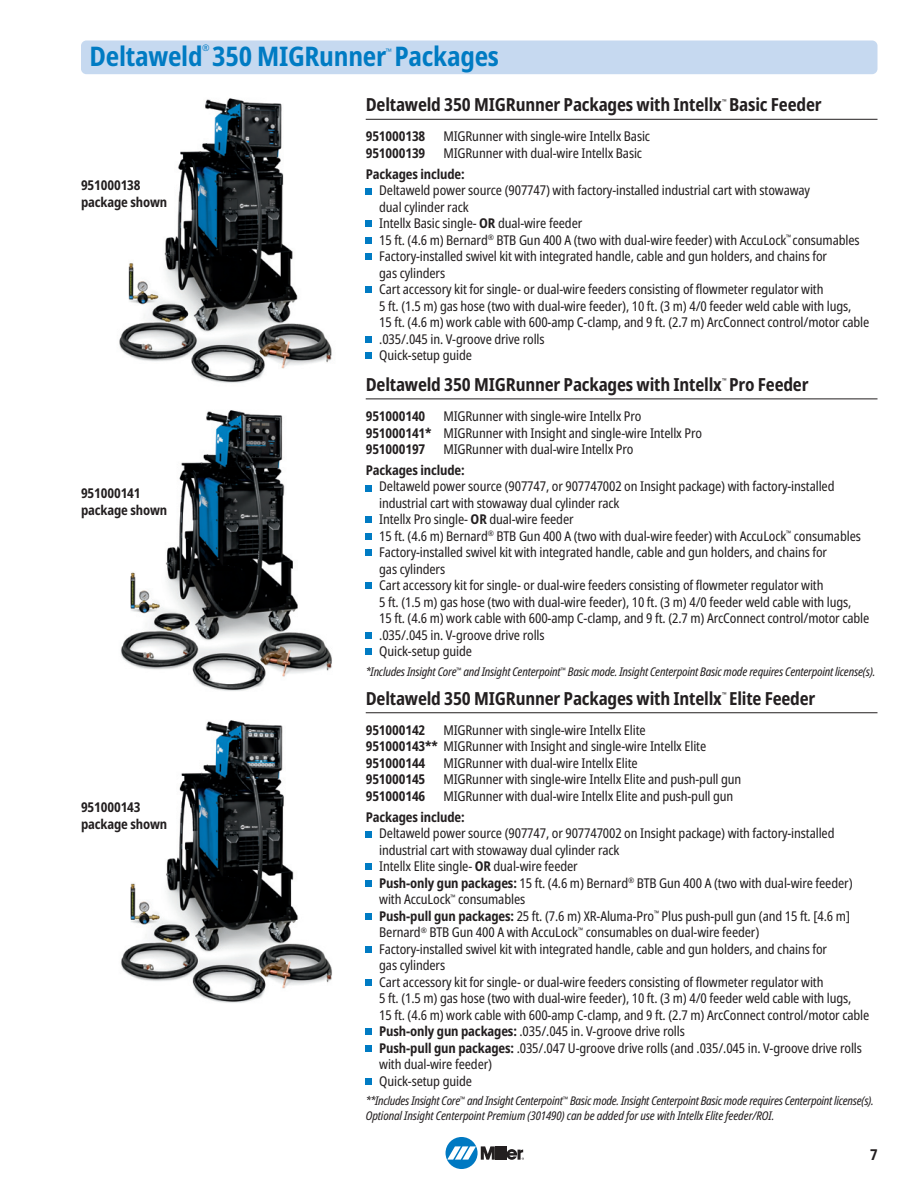
<style>
.page{position:relative;width:918px;height:1188px;background:#fff}
.page>*{position:absolute;margin:0;border:0;box-sizing:border-box;transform-origin:0 0}
.t1{font:700 27px "Noto Sans Condensed";letter-spacing:-.01em;color:#007bc3}
.t2{font:700 18px "Noto Sans Condensed";letter-spacing:-.01em;color:#231f20}
.t3{font:700 15px "Noto Sans Condensed";color:#231f20}
.t4{font:13.5px/16.5px "Noto Sans Condensed";letter-spacing:-.01em;color:#231f20}
.t5{font:700 13.5px/16.5px "Noto Sans Condensed";letter-spacing:-.01em;color:#231f20}
.t6{font:italic 12px/15px "Noto Sans Condensed";letter-spacing:-.02em;color:#231f20}
.t7{font:9px "Noto Sans Condensed";color:#007bc3}
.t8{font:6.75px "Noto Sans Condensed";color:#231f20}
.s1{font-weight:700}
</style>
<div class="page">
<img style="left:119px;top:98px;width:263px;height:285px">
<div style="left:446px;top:1137px;width:32px;height:32px;background:#0079c2;border-radius:50%"></div>
<hr style="left:499px;top:1146px;width:3px;height:14px;background:#231f20">
<hr style="left:503px;top:1146px;width:3px;height:14px;background:#231f20">
<svg style="left:447px;top:1146px;width:52px;height:14px"></svg>
<svg style="left:506px;top:1149px;width:18px;height:11px"></svg>
<div style="left:81px;top:40px;width:797px;height:34px;background:#c6d9f0;border-radius:5px"></div>
<hr style="left:366px;top:119px;width:512px;height:1px;background:#231f20">
<div style="left:366px;top:220px;width:6px;height:7px;background:#007bc3"></div>
<svg style="left:366px;top:189px;width:6px;height:6px"></svg>
<svg style="left:366px;top:336px;width:6px;height:6px"></svg>
<div style="left:366px;top:286px;width:6px;height:7px;background:#007bc3"></div>
<div style="left:366px;top:352px;width:6px;height:7px;background:#007bc3"></div>
<svg style="left:366px;top:237px;width:6px;height:6px"></svg>
<div style="left:366px;top:253px;width:6px;height:7px;background:#007bc3"></div>
<img style="left:120px;top:398px;width:262px;height:293px">
<hr style="left:366px;top:399px;width:512px;height:1px;background:#231f20">
<div style="left:366px;top:516px;width:6px;height:7px;background:#007bc3"></div>
<svg style="left:366px;top:485px;width:6px;height:6px"></svg>
<svg style="left:366px;top:632px;width:6px;height:6px"></svg>
<div style="left:366px;top:582px;width:6px;height:7px;background:#007bc3"></div>
<svg style="left:366px;top:533px;width:6px;height:6px"></svg>
<div style="left:366px;top:648px;width:6px;height:7px;background:#007bc3"></div>
<div style="left:366px;top:549px;width:6px;height:7px;background:#007bc3"></div>
<img style="left:121px;top:713px;width:261px;height:290px">
<hr style="left:366px;top:712px;width:512px;height:1px;background:#231f20">
<div style="left:366px;top:863px;width:6px;height:7px;background:#007bc3"></div>
<svg style="left:366px;top:832px;width:6px;height:6px"></svg>
<svg style="left:366px;top:979px;width:6px;height:6px"></svg>
<svg style="left:366px;top:913px;width:6px;height:6px"></svg>
<svg style="left:366px;top:1078px;width:6px;height:6px"></svg>
<svg style="left:366px;top:880px;width:6px;height:6px"></svg>
<svg style="left:366px;top:1045px;width:6px;height:6px"></svg>
<div style="left:366px;top:1028px;width:6px;height:7px;background:#007bc3"></div>
<svg style="left:366px;top:946px;width:6px;height:6px"></svg>
<p class="t7" style="left:202px;top:41px;width:9px">®</p>
<p class="t7" style="left:386px;top:46px;width:8px">™</p>
<p class="t1" style="left:90px;top:37px;width:411px">Deltaweld 350 MIGRunner Packages</p>
<p class="t5" style="left:81px;top:177px;width:88px">951000138 package shown</p>
<p class="t5" style="left:81px;top:485px;width:88px">951000141 package shown</p>
<p class="t5" style="left:81px;top:799px;width:88px">951000143 package shown</p>
<p class="t2" style="left:366px;top:92px;width:457px">Deltaweld 350 MIGRunner Packages with Intellx Basic Feeder</p>
<p class="t8" style="left:722px;top:97px;width:6px">™</p>
<p class="t5" style="left:366px;top:128px;width:61px">951000138</p>
<p class="t4" style="left:443px;top:128px;width:208px">MIGRunner with single-wire Intellx Basic</p>
<p class="t5" style="left:366px;top:144px;width:61px">951000139</p>
<p class="t4" style="left:443px;top:144px;width:200px">MIGRunner with dual-wire Intellx Basic</p>
<p class="t5" style="left:366px;top:165px;width:101px">Packages include:</p>
<p class="t4" style="left:379px;top:182px;width:432px">Deltaweld power source (907747) with factory-installed industrial cart with stowaway dual cylinder rack</p>
<p class="t4" style="left:379px;top:215px;width:205px">Intellx Basic single- <span class="s1">OR</span> dual-wire feeder</p>
<p class="t4" style="left:379px;top:231px;width:482px">15 ft. (4.6 m) Bernard<sup>®</sup> BTB Gun 400 A (two with dual-wire feeder) with AccuLock<sup>™</sup> consumables</p>
<p class="t4" style="left:379px;top:248px;width:449px">Factory-installed swivel kit with integrated handle, cable and gun holders, and chains for gas cylinders</p>
<p class="t4" style="left:379px;top:281px;width:492px">Cart accessory kit for single- or dual-wire feeders consisting of flowmeter regulator with<br>5 ft. (1.5 m) gas hose (two with dual-wire feeder), 10 ft. (3 m) 4/0 feeder weld cable with lugs,<br>15 ft. (4.6 m) work cable with 600-amp C-clamp, and 9 ft. (2.7 m) ArcConnect control/motor cable</p>
<p class="t4" style="left:379px;top:330px;width:167px">.035/.045 in. V-groove drive rolls</p>
<p class="t4" style="left:379px;top:347px;width:94px">Quick-setup guide</p>
<p class="t2" style="left:366px;top:371px;width:444px">Deltaweld 350 MIGRunner Packages with Intellx Pro Feeder</p>
<p class="t8" style="left:722px;top:376px;width:6px">™</p>
<p class="t4" style="left:366px;top:408px;width:338px;text-indent:78px">MIGRunner with single-wire Intellx Pro<br><span class="s1">951000141*</span> MIGRunner with Insight and single-wire Intellx Pro<br><span class="s1">951000197</span></p>
<p class="t5" style="left:366px;top:408px;width:61px">951000140</p>
<p class="t4" style="left:443px;top:441px;width:192px">MIGRunner with dual-wire Intellx Pro</p>
<p class="t5" style="left:366px;top:461px;width:101px">Packages include:</p>
<p class="t4" style="left:379px;top:478px;width:457px">Deltaweld power source (907747, or 907747002 on Insight package) with factory-installed industrial cart with stowaway dual cylinder rack</p>
<p class="t4" style="left:379px;top:511px;width:196px">Intellx Pro single- <span class="s1">OR</span> dual-wire feeder</p>
<p class="t4" style="left:379px;top:527px;width:483px">15 ft. (4.6 m) Bernard<sup>®</sup> BTB Gun 400 A (two with dual-wire feeder) with AccuLock<sup>™</sup> consumables</p>
<p class="t4" style="left:379px;top:544px;width:449px">Factory-installed swivel kit with integrated handle, cable and gun holders, and chains for gas cylinders</p>
<p class="t4" style="left:379px;top:577px;width:492px">Cart accessory kit for single- or dual-wire feeders consisting of flowmeter regulator with<br>5 ft. (1.5 m) gas hose (two with dual-wire feeder), 10 ft. (3 m) 4/0 feeder weld cable with lugs,<br>15 ft. (4.6 m) work cable with 600-amp C-clamp, and 9 ft. (2.7 m) ArcConnect control/motor cable</p>
<p class="t4" style="left:379px;top:626px;width:167px">.035/.045 in. V-groove drive rolls</p>
<p class="t4" style="left:379px;top:643px;width:94px">Quick-setup guide</p>
<p class="t6" style="left:366px;top:663px;width:511px">*Includes Insight Core<sup>™</sup> and Insight Centerpoint<sup>™</sup> Basic mode. Insight Centerpoint Basic mode requires Centerpoint license(s).</p>
<p class="t2" style="left:366px;top:685px;width:451px">Deltaweld 350 MIGRunner Packages with Intellx Elite Feeder</p>
<p class="t8" style="left:722px;top:690px;width:6px">™</p>
<p class="t4" style="left:366px;top:721px;width:342px;text-indent:78px">MIGRunner with single-wire Intellx Elite<br><span class="s1">951000143**</span> MIGRunner with Insight and single-wire Intellx Elite<br><span class="s1">951000144</span></p>
<p class="t5" style="left:366px;top:721px;width:61px">951000142</p>
<p class="t4" style="left:443px;top:754px;width:196px">MIGRunner with dual-wire Intellx Elite</p>
<p class="t5" style="left:366px;top:771px;width:61px">951000145</p>
<p class="t4" style="left:443px;top:771px;width:300px">MIGRunner with single-wire Intellx Elite and push-pull gun</p>
<p class="t5" style="left:366px;top:787px;width:61px">951000146</p>
<p class="t4" style="left:443px;top:787px;width:292px">MIGRunner with dual-wire Intellx Elite and push-pull gun</p>
<p class="t5" style="left:366px;top:808px;width:101px">Packages include:</p>
<p class="t4" style="left:379px;top:825px;width:457px">Deltaweld power source (907747, or 907747002 on Insight package) with factory-installed industrial cart with stowaway dual cylinder rack</p>
<p class="t4" style="left:379px;top:858px;width:200px">Intellx Elite single- <span class="s1">OR</span> dual-wire feeder</p>
<p class="t4" style="left:379px;top:874px;width:475px"><span class="s1">Push-only gun packages:</span> 15 ft. (4.6 m) Bernard<sup>®</sup> BTB Gun 400 A (two with dual-wire feeder) with AccuLock<sup>™</sup> consumables</p>
<p class="t4" style="left:379px;top:907px;width:472px"><span class="s1">Push-pull gun packages:</span> 25 ft. (7.6 m) XR-Aluma-Pro<sup>™</sup> Plus push-pull gun (and 15 ft. [4.6 m]<br>Bernard<sup>®</sup> BTB Gun 400 A with AccuLock<sup>™</sup> consumables on dual-wire feeder)</p>
<p class="t4" style="left:379px;top:940px;width:449px">Factory-installed swivel kit with integrated handle, cable and gun holders, and chains for gas cylinders</p>
<p class="t4" style="left:379px;top:973px;width:492px">Cart accessory kit for single- or dual-wire feeders consisting of flowmeter regulator with<br>5 ft. (1.5 m) gas hose (two with dual-wire feeder), 10 ft. (3 m) 4/0 feeder weld cable with lugs,<br>15 ft. (4.6 m) work cable with 600-amp C-clamp, and 9 ft. (2.7 m) ArcConnect control/motor cable</p>
<p class="t4" style="left:379px;top:1023px;width:307px"><span class="s1">Push-only gun packages:</span> .035/.045 in. V-groove drive rolls</p>
<p class="t4" style="left:379px;top:1039px;width:484px"><span class="s1">Push-pull gun packages:</span> .035/.047 U-groove drive rolls (and .035/.045 in. V-groove drive rolls with dual-wire feeder)</p>
<p class="t4" style="left:379px;top:1072px;width:94px">Quick-setup guide</p>
<p class="t6" style="left:366px;top:1093px;width:510px">**Includes Insight Core<sup>™</sup> and Insight Centerpoint<sup>™</sup> Basic mode. Insight Centerpoint Basic mode requires Centerpoint license(s).<br>Optional Insight Centerpoint Premium (301490) can be added for use with Intellx Elite feeder/ROI.</p>
<p class="t3" style="left:870px;top:1144px;width:9px">7</p>
</div>
